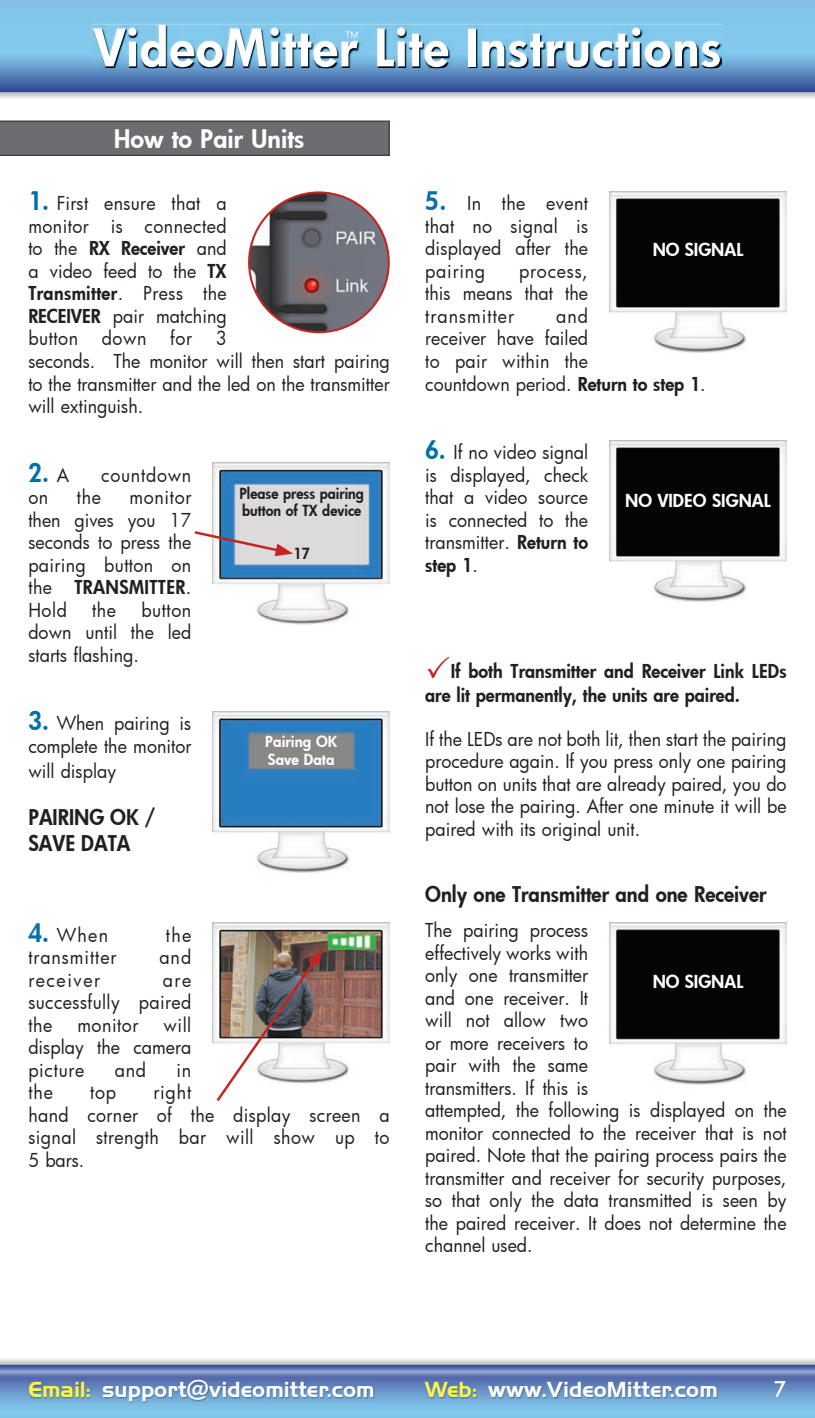
<style>
.page{position:relative;width:815px;height:1418px;background:#fff}
.page>*{position:absolute;margin:0;border:0;box-sizing:border-box;transform-origin:0 0}
.t1{font:800 50px "Futura";letter-spacing:.025em;color:#fff}
.t2{font:800 25px "Futura";color:#fff}
.t3{font:800 25px "Futura";color:#0070a7;scale:.95 1}
.t4{font:700 22.5px "Handel Got D";color:#fff}
.t5{font:500 22.5px "Futura BT";color:#fff}
.t6{font:800 21.25px/25.5px "Futura";color:#231f20;scale:.95 1}
.t7{font:18.75px/22.5px "Futura";color:#231f20;text-align:justify;scale:.95 1}
.t8{font:800 18.75px/23.8px "Futura";color:#231f20;scale:.95 1}
.t9{font:18.75px/22.5px "Futura";letter-spacing:.02em;color:#231f20;scale:.95 1}
.t10{font:18.75px "Futura";letter-spacing:.05em;color:#231f20;scale:.95 1}
.t11{font:18.75px "Futura";letter-spacing:.04em;color:#231f20;scale:.95 1}
.t12{font:18.75px "Futura";letter-spacing:.085em;color:#231f20;scale:.95 1}
.t13{font:18.75px "Futura";letter-spacing:.03em;color:#231f20;scale:.95 1}
.t14{font:800 17.5px "Futura";color:#fff}
.t15{font:800 15px/17.5px "Futura";color:#231f20;scale:.95 1}
.t16{font:800 15px/17.5px "Futura";color:#fff}
.t17{font:300 15px "Futura";color:#fff}
.s1{font-weight:800;font-size:25px;color:#0070a7}
.s2{font-weight:800}
.s3{font-weight:400;font-size:18.75px;color:#231f20}
.s4{color:#fff34f}
.s5{font-family:"Futura";font-weight:800}
</style>
<div class="page">
<img style="left:609px;top:440px;width:178px;height:161px">
<svg style="left:0;top:120px;width:390px;height:36px;background:#6a6b6e"></svg>
<img style="left:249px;top:192px;width:140px;height:140px;border-radius:70px">
<img style="left:213px;top:462px;width:177px;height:162px">
<svg style="left:194px;top:529px;width:99px;height:27px"></svg>
<img style="left:213px;top:711px;width:177px;height:161px">
<img style="left:213px;top:922px;width:177px;height:160px">
<img style="left:214px;top:949px;width:109px;height:152px">
<img style="left:609px;top:191px;width:178px;height:162px">
<svg style="left:0;top:0;width:815px;height:92px;background:#6aa0d0"></svg>
<img style="left:92px;top:24px;width:630px;height:45px">
<img style="left:94px;top:26px;width:627px;height:42px">
<svg style="left:0;top:1364px;width:815px;height:53px;background:#709dcd"></svg>
<img style="left:29px;top:1380px;width:346px;height:22px">
<img style="left:425px;top:1382px;width:293px;height:16px">
<img style="left:609px;top:922px;width:178px;height:162px">
<h1 class="t1" style="left:94px;top:14px;width:629px">VideoMitter Lite Instructions</h1>
<p class="t17" style="left:345px;top:27px;width:16px">™</p>
<h2 class="t2" style="left:114px;top:122px;width:192px">How to Pair Units</h2>
<p class="t7" style="left:28px;top:192px;width:210px"><span class="s1">1.</span> First ensure that a monitor is connected to the <span class="s2">RX Receiver</span> and a video feed to the <span class="s2">TX Transmitter</span>. Press the <span class="s2">RECEIVER</span> pair matching button</p>
<p class="t7" style="left:102px;top:327px;width:49px">down</p>
<p class="t7" style="left:170px;top:327px;width:24px">for</p>
<p class="t7" style="left:28px;top:327px;width:382px;text-align:left;text-indent:187px">3<br>seconds. The monitor will then start pairing to the transmitter and the led on the transmitter will extinguish.</p>
<h2 class="t3" style="left:28px;top:455px;width:44px">2. <span class="s3">A</span></h2>
<p class="t11" style="left:101px;top:462px;width:96px">countdown</p>
<p class="t7" style="left:28px;top:485px;width:23px">on</p>
<p class="t7" style="left:77px;top:485px;width:27px">the</p>
<p class="t7" style="left:28px;top:485px;width:173px;text-indent:101px">monitor then gives you 17 seconds to press the pairing button on the <span class="s2">TRANSMITTER</span>.<br>Hold</p>
<p class="t7" style="left:28px;top:598px;width:173px;text-indent:113px">button down until the led starts flashing.</p>
<p class="t7" style="left:92px;top:598px;width:27px">the</p>
<p class="t7" style="left:28px;top:712px;width:173px"><span class="s1">3.</span> When pairing is complete the monitor</p>
<p class="t7" style="left:28px;top:760px;width:94px">will display</p>
<p class="t6" style="left:28px;top:804px;width:136px">PAIRING OK /<br>SAVE DATA</p>
<p class="t7" style="left:28px;top:923px;width:85px"><span class="s1">4.</span> When</p>
<p class="t7" style="left:166px;top:923px;width:28px">the</p>
<p class="t10" style="left:28px;top:944px;width:94px">transmitter</p>
<p class="t7" style="left:159px;top:945px;width:35px">and</p>
<p class="t12" style="left:28px;top:966px;width:77px">receiver</p>
<p class="t7" style="left:28px;top:968px;width:173px;text-indent:134px">are successfully paired the</p>
<p class="t7" style="left:28px;top:1013px;width:173px;text-indent:135px">will display the camera picture</p>
<p class="t13" style="left:77px;top:1011px;width:66px">monitor</p>
<p class="t7" style="left:115px;top:1058px;width:34px">and</p>
<p class="t7" style="left:177px;top:1058px;width:17px">in</p>
<p class="t15" style="left:239px;top:484px;width:133px">Please press pairing button of TX device</p>
<p class="t15" style="left:293px;top:544px;width:19px">17</p>
<p class="t16" style="left:265px;top:732px;width:73px">Pairing OK<br>Save Data</p>
<p class="t9" style="left:28px;top:1080px;width:382px;text-indent:125px">right<br>hand corner of the display screen a signal strength bar will show up to<br>5 bars.</p>
<p class="t7" style="left:28px;top:1080px;width:27px">the</p>
<p class="t7" style="left:90px;top:1080px;width:29px">top</p>
<p class="t7" style="left:425px;top:192px;width:173px"><span class="s1">5.</span> In the event that no signal is displayed after the pairing</p>
<p class="t14" style="left:653px;top:238px;width:92px">NO SIGNAL</p>
<p class="t7" style="left:425px;top:259px;width:173px;text-indent:94px">process, this means that the transmitter</p>
<p class="t7" style="left:425px;top:304px;width:297px;text-align:left;text-indent:131px">and<br>receiver have failed<br>to pair within the<br>countdown period. <span class="s2">Return to step 1</span>.</p>
<p class="t7" style="left:425px;top:440px;width:173px"><span class="s1">6.</span> If no video signal is displayed, check that a video source is connected to the transmitter. <span class="s2">Return to step 1</span>.</p>
<p class="t14" style="left:625px;top:488px;width:147px">NO VIDEO SIGNAL</p>
<p class="t8" style="left:425px;top:659px;width:382px;text-indent:25px">If both Transmitter and Receiver Link LEDs are lit permanently, the units are paired.</p>
<p class="t7" style="left:425px;top:727px;width:382px">If the LEDs are not both lit, then start the pairing procedure again. If you press only one pairing button on units that are already paired, you do not lose the pairing. After one minute it will be paired with its original unit.</p>
<p class="t6" style="left:425px;top:880px;width:361px">Only one Transmitter and one Receiver</p>
<p class="t7" style="left:425px;top:918px;width:382px;text-align:left">The pairing process<br>effectively works with<br>only one transmitter<br>and one receiver. It<br>will not allow two<br>or more receivers to<br>pair with the same<br>transmitters. If this is<br>attempted, the following is displayed on the monitor connected to the receiver that is not paired. Note that the pairing process pairs the transmitter and receiver for security purposes, so that only the data transmitted is seen by the paired receiver. It does not determine the channel used.</p>
<p class="t14" style="left:653px;top:969px;width:92px">NO SIGNAL</p>
<p class="t4" style="left:28px;top:1376px;width:348px"><span class="s4">Email:</span> support<span class="s5">@</span>videomitter.com</p>
<p class="t4" style="left:424px;top:1376px;width:295px"><span class="s4">Web:</span> <span class="s5">www</span>.VideoMitter.com</p>
<p class="t5" style="left:773px;top:1374px;width:15px">7</p>
</div>
